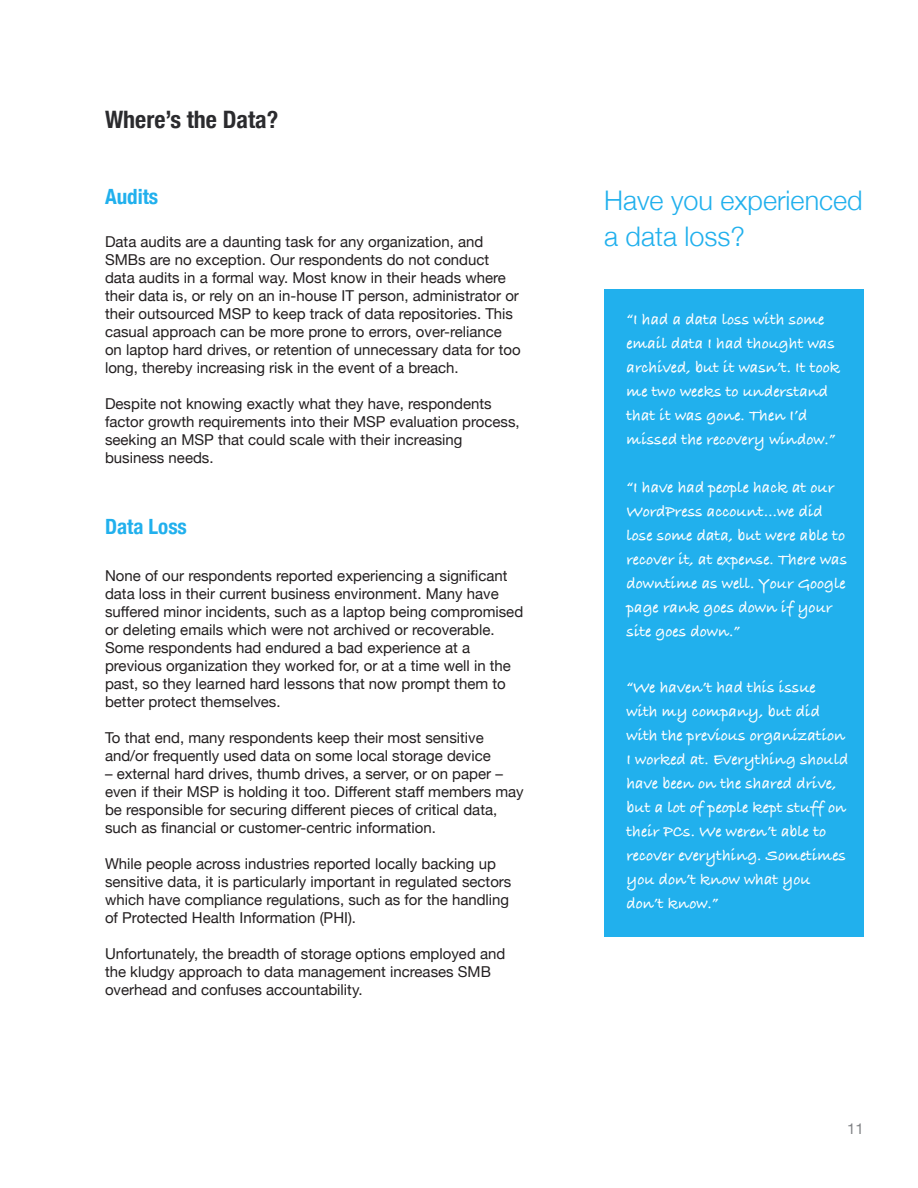
<style>
.page{position:relative;width:918px;height:1188px;background:#fff}
.page>*{position:absolute;margin:0;border:0;box-sizing:border-box;transform-origin:0 0}
.t1{font:300 27px/36px "Helvetica Neue";color:#21b0ed}
.t2{font:700 condensed 24px "Helvetica Neue";color:#2b2b2e}
.t3{font:700 condensed 21px "Helvetica Neue";color:#21b0ed}
.t4{font:700 16.5px/24px "Bradley Hand ITCTT";color:#fff}
.t5{font:15px/18px "Helvetica Neue";color:#231f20}
.t6{font:15px "Helvetica Neue";color:#808285}
</style>
<div class="page">
<div style="left:604px;top:289px;width:260px;height:648px;background:#21b0ed"></div>
<h2 class="t2" style="left:105px;top:111px;width:175px">Where’s the Data?</h2>
<h3 class="t3" style="left:105px;top:189px;width:55px">Audits</h3>
<p class="t5" style="left:105px;top:233px;width:417px">Data audits are a daunting task for any organization, and SMBs are no exception. Our respondents do not conduct data audits in a formal way. Most know in their heads where their data is, or rely on an in-house IT person, administrator or their outsourced MSP to keep track of data repositories. This casual approach can be more prone to errors, over-reliance on laptop hard drives, or retention of unnecessary data for too long, thereby increasing risk in the event of a breach.</p>
<p class="t5" style="left:105px;top:395px;width:416px">Despite not knowing exactly what they have, respondents factor growth requirements into their MSP evaluation process, seeking an MSP that could scale with their increasing business needs.</p>
<h3 class="t3" style="left:105px;top:519px;width:83px">Data Loss</h3>
<p class="t5" style="left:105px;top:568px;width:420px">None of our respondents reported experiencing a significant data loss in their current business environment. Many have suffered minor incidents, such as a laptop being compromised or deleting emails which were not archived or recoverable.<br>Some respondents had endured a bad experience at a previous organization they worked for, or at a time well in the past, so they learned hard lessons that now prompt them to better protect themselves.</p>
<p class="t5" style="left:105px;top:730px;width:387px">To that end, many respondents keep their most sensitive and/or frequently used data on some local storage device</p>
<p class="t5" style="left:105px;top:766px;width:420px">– external hard drives, thumb drives, a server, or on paper – even if their MSP is holding it too. Different staff members may be responsible for securing different pieces of critical data, such as financial or customer-centric information.</p>
<p class="t5" style="left:105px;top:856px;width:408px">While people across industries reported locally backing up sensitive data, it is particularly important in regulated sectors which have compliance regulations, such as for the handling of Protected Health Information (PHI).</p>
<p class="t5" style="left:105px;top:946px;width:402px">Unfortunately, the breadth of storage options employed and the kludgy approach to data management increases SMB overhead and confuses accountability.</p>
<h1 class="t1" style="left:604px;top:185px;width:260px">Have you experienced a data loss?</h1>
<p class="t4" style="left:627px;top:309px;width:215px">“I had a data loss with some email data I had thought was archived, but it wasn’t. It took me two weeks to understand that it was gone. Then I’d missed the recovery window.”</p>
<p class="t4" style="left:627px;top:477px;width:222px">“I have had people hack at our<br>WordPress account…we did lose some data, but were able to recover it, at expense. There was downtime as well. Your Google page rank goes down if your site goes down.”</p>
<p class="t4" style="left:627px;top:677px;width:223px">“We haven’t had this issue with my company, but did with the previous organization<br>I worked at. Everything should have been on the shared drive, but a lot of people kept stuff on their PCs. We weren’t able to recover everything. Sometimes you don’t know what you don’t know.”</p>
<p class="t6" style="left:847px;top:1122px;width:18px">11</p>
</div>
